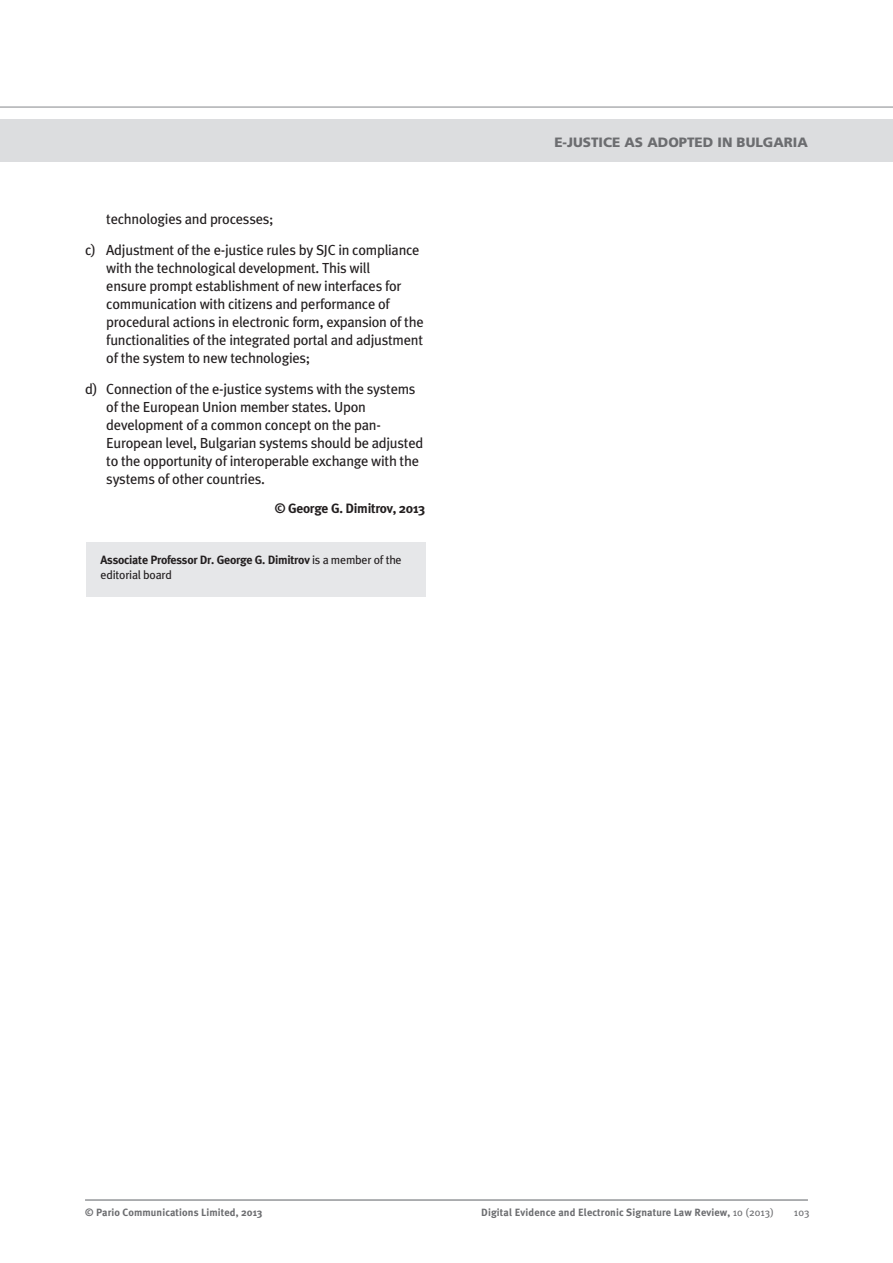
<style>
.page{position:relative;width:893px;height:1263px;background:#fff}
.page>*{position:absolute;margin:0;border:0;box-sizing:border-box;transform-origin:0 0}
.t1{font:14.55px/18px "Meta Plus";letter-spacing:-.02em;color:#231f20}
.t2{font:900 13.5px "Frutiger";color:#6c6d70}
.t3{font:700 13.5px "Meta Plus";letter-spacing:-.02em;color:#231f20}
.t4{font:700 12px/15px "Meta Plus";letter-spacing:-.02em;color:#231f20}
.t5{font:700 10.5px "Meta Plus";letter-spacing:.01em;color:#6c6d70}
.t6{font:10.5px "Meta Plus";color:#6c6d70}
.s1{font-weight:400}
</style>
<div class="page">
<hr style="left:85px;top:1199px;width:723px;height:2px;background:#939598">
<hr style="left:0;top:106px;width:893px;height:2px;background:#939598">
<div style="left:0;top:119px;width:893px;height:43px;background:#dcdddf"></div>
<div style="left:86px;top:542px;width:340px;height:54px;background:#e6e7e9"></div>
<p class="t1" style="left:85px;top:203px;width:336px;line-height:30.8px;text-indent:21px">technologies and processes;<br>c) Adjustment of the e-justice rules by SJC in compliance</p>
<p class="t1" style="left:106px;top:259px;width:319px">with the technological development. This will<br>ensure prompt establishment of new interfaces for communication with citizens and performance of procedural actions in electronic form, expansion of the functionalities of the integrated portal and adjustment of the system to new technologies;</p>
<p class="t1" style="left:106px;top:379px;width:319px;text-indent:-21px">d) Connection of the e-justice systems with the systems of the European Union member states. Upon development of a common concept on the pan-European level, Bulgarian systems should be adjusted to the opportunity of interoperable exchange with the systems of other countries.</p>
<p class="t3" style="left:275px;top:500px;width:152px">© George G. Dimitrov, 2013</p>
<p class="t4" style="left:101px;top:552px;width:303px">Associate Professor Dr. George G. Dimitrov <span class="s1">is a member of the editorial board</span></p>
<p class="t2" style="left:554px;top:134px;width:255px">E-JUSTICE AS ADOPTED IN BULGARIA</p>
<p class="t5" style="left:85px;top:1206px;width:179px">© Pario Communications Limited, 2013</p>
<p class="t5" style="left:481px;top:1206px;width:294px">Digital Evidence and Electronic Signature Law Review, <span class="s1">10 (2013)</span></p>
<p class="t6" style="left:794px;top:1206px;width:17px">103</p>
</div>
